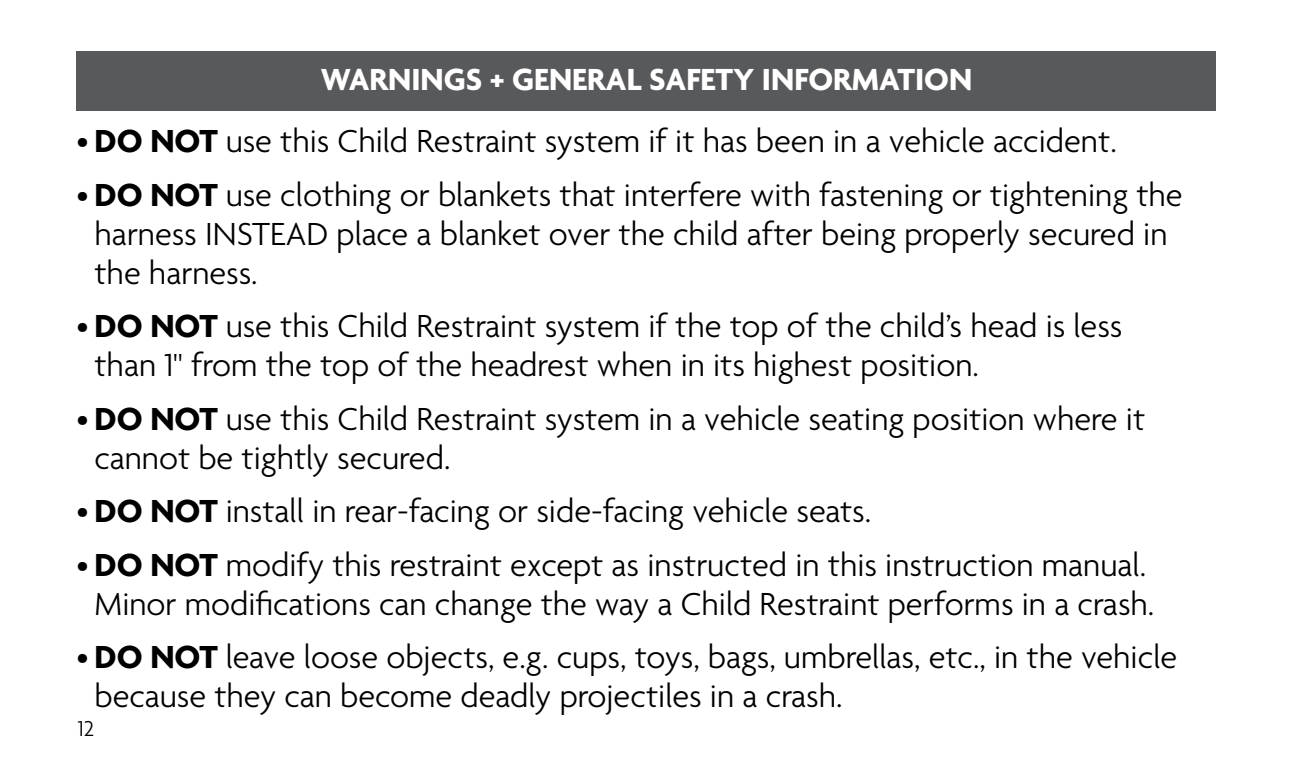
<style>
.page{position:relative;width:1293px;height:757px;background:#fff}
.page>*{position:absolute;margin:0;border:0;box-sizing:border-box;transform-origin:0 0}
.t1{font:300 34.5px/39px "Agenda";color:#000}
.t2{font:700 33px "Agenda";color:#fff}
.t3{font:300 23.4px "Agenda";color:#000}
.s1{font-weight:700}
</style>
<div class="page">
<div style="left:77px;top:51px;width:1139px;height:60px;background:#58595b"></div>
<p class="t2" style="left:321px;top:62px;width:653px">WARNINGS + GENERAL SAFETY INFORMATION</p>
<p class="t1" style="left:77px;top:124px;width:1042px">• <span class="s1">DO NOT</span> use this Child Restraint system if it has been in a vehicle accident.</p>
<p class="t1" style="left:95px;top:177px;width:1089px;text-indent:-18px">• <span class="s1">DO NOT</span> use clothing or blankets that interfere with fastening or tightening the harness INSTEAD place a blanket over the child after being properly secured in the harness.</p>
<p class="t1" style="left:95px;top:309px;width:1029px;text-indent:-18px">• <span class="s1">DO NOT</span> use this Child Restraint system if the top of the child’s head is less than 1" from the top of the headrest when in its highest position.</p>
<p class="t1" style="left:95px;top:401px;width:1052px;text-indent:-18px">• <span class="s1">DO NOT</span> use this Child Restraint system in a vehicle seating position where it cannot be tightly secured.</p>
<p class="t1" style="left:77px;top:494px;width:796px">• <span class="s1">DO NOT</span> install in rear-facing or side-facing vehicle seats.</p>
<p class="t1" style="left:77px;top:547px;width:1079px;text-align:center">• <span class="s1">DO NOT</span> modify this restraint except as instructed in this instruction manual.<br>Minor modifications can change the way a Child Restraint performs in a crash.</p>
<p class="t1" style="left:95px;top:640px;width:1084px;text-indent:-18px">• <span class="s1">DO NOT</span> leave loose objects, e.g. cups, toys, bags, umbrellas, etc., in the vehicle because they can become deadly projectiles in a crash.</p>
<p class="t3" style="left:78px;top:716px;width:18px">12</p>
</div>
